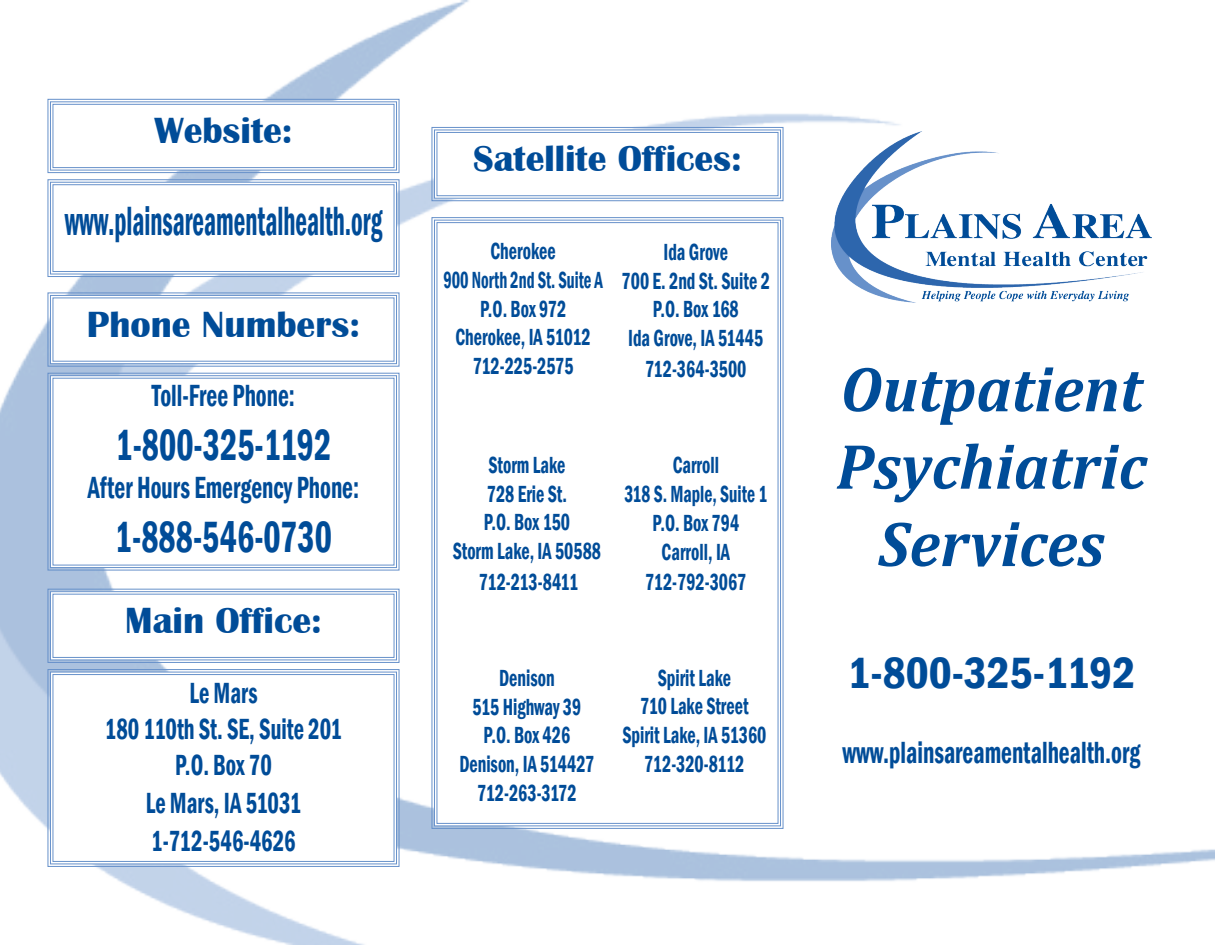
<style>
.page{position:relative;width:1215px;height:945px;background:#fff}
.page>*{position:absolute;margin:0;border:0;box-sizing:border-box;transform-origin:0 0}
.t1{font:italic 700 64.5px "Cambria";color:#004c98;scale:.96 1}
.t2{font:600 condensed 45px "Franklin Gothic";color:#004c98;scale:.75 1}
.t3{font:600 condensed 45px "Franklin Gothic";color:#004c98}
.t4{font:600 condensed 42px "Franklin Gothic";color:#004c98;scale:.6 1}
.t5{font:700 37.5px "Britannic";color:#004c98}
.t6{font:600 condensed 31.5px "Franklin Gothic";color:#004c98;scale:.75 1}
.t7{font:600 condensed 30px "Franklin Gothic";color:#004c98;scale:.75 1}
.t8{font:600 condensed 24px "Franklin Gothic";color:#004c98;scale:.75 1}
.t9{font:600 condensed 24px "Franklin Gothic";color:#004c98;scale:.69 1}
.t10{font:600 condensed 24px "Franklin Gothic";color:#004c98;scale:.73 1}
.t11{font:600 condensed 24px "Franklin Gothic";letter-spacing:-.03em;color:#004c98;scale:.75 1}
</style>
<div class="page">
<img style="left:0;top:0;width:1215px;height:945px">
<img style="left:831px;top:131px;width:321px;height:172px">
<svg style="left:431px;top:126px;width:353px;height:76px"></svg>
<div style="left:434px;top:129px;width:347px;height:70px;border:1px solid #6791ca"></div>
<div style="left:436px;top:132px;width:343px;height:64px;border:1px solid #6791ca"></div>
<svg style="left:431px;top:217px;width:353px;height:612px"></svg>
<svg style="left:47px;top:98px;width:353px;height:180px"></svg>
<div style="left:50px;top:182px;width:347px;height:93px;border:1px solid #6791ca"></div>
<div style="left:52px;top:184px;width:343px;height:88px;border:1px solid #6791ca"></div>
<svg style="left:47px;top:292px;width:353px;height:75px"></svg>
<div style="left:50px;top:295px;width:347px;height:69px;border:1px solid #6791ca"></div>
<div style="left:52px;top:297px;width:343px;height:65px;border:1px solid #6791ca"></div>
<svg style="left:47px;top:372px;width:353px;height:199px"></svg>
<div style="left:50px;top:375px;width:347px;height:193px;border:1px solid #6791ca"></div>
<div style="left:52px;top:378px;width:343px;height:188px;border:1px solid #6791ca"></div>
<svg style="left:47px;top:588px;width:353px;height:75px"></svg>
<div style="left:50px;top:591px;width:347px;height:69px;border:1px solid #6791ca"></div>
<div style="left:52px;top:594px;width:343px;height:64px;border:1px solid #6791ca"></div>
<svg style="left:47px;top:669px;width:353px;height:198px"></svg>
<div style="left:50px;top:672px;width:347px;height:192px;border:1px solid #6791ca"></div>
<div style="left:52px;top:674px;width:343px;height:188px;border:1px solid #6791ca"></div>
<p class="t5" style="left:154px;top:109px;width:140px">Website:</p>
<p class="t4" style="left:65px;top:193px;width:531px">www.plainsareamentalhealth.org</p>
<p class="t5" style="left:87px;top:304px;width:275px">Phone Numbers:</p>
<p class="t6" style="left:152px;top:375px;width:192px">Toll-Free Phone:</p>
<p class="t2" style="left:116px;top:415px;width:289px">1-800-325-1192</p>
<p class="t6" style="left:88px;top:467px;width:363px">After Hours Emergency Phone:</p>
<p class="t2" style="left:115px;top:507px;width:291px">1-888-546-0730</p>
<p class="t5" style="left:125px;top:599px;width:198px">Main Office:</p>
<p class="t7" style="left:189px;top:673px;width:92px">Le Mars</p>
<p class="t7" style="left:105px;top:709px;width:318px">180 110th St. SE, Suite 201</p>
<p class="t7" style="left:175px;top:745px;width:130px">P.O. Box 70</p>
<p class="t7" style="left:146px;top:783px;width:209px">Le Mars, IA 51031</p>
<p class="t7" style="left:151px;top:821px;width:194px">1-712-546-4626</p>
<p class="t5" style="left:473px;top:138px;width:270px">Satellite Offices:</p>
<p class="t8" style="left:491px;top:235px;width:89px">Cherokee</p>
<p class="t9" style="left:443px;top:264px;width:233px">900 North 2nd St. Suite A</p>
<p class="t8" style="left:480px;top:293px;width:116px">P.O. Box 972</p>
<p class="t8" style="left:456px;top:321px;width:182px">Cherokee, IA 51012</p>
<p class="t8" style="left:473px;top:350px;width:136px">712-225-2575</p>
<p class="t8" style="left:664px;top:236px;width:88px">Ida Grove</p>
<p class="t8" style="left:622px;top:265px;width:199px">700 E. 2nd St. Suite 2</p>
<p class="t8" style="left:653px;top:293px;width:116px">P.O. Box 168</p>
<p class="t8" style="left:628px;top:322px;width:182px">Ida Grove, IA 51445</p>
<p class="t8" style="left:645px;top:353px;width:137px">712-364-3500</p>
<p class="t8" style="left:488px;top:449px;width:104px">Storm Lake</p>
<p class="t8" style="left:487px;top:478px;width:108px">728 Erie St.</p>
<p class="t8" style="left:484px;top:506px;width:117px">P.O. Box 150</p>
<p class="t8" style="left:453px;top:535px;width:199px">Storm Lake, IA 50588</p>
<p class="t11" style="left:479px;top:566px;width:134px">712-213-8411</p>
<p class="t8" style="left:673px;top:449px;width:63px">Carroll</p>
<p class="t10" style="left:624px;top:478px;width:197px">318 S. Maple, Suite 1</p>
<p class="t8" style="left:653px;top:507px;width:117px">P.O. Box 794</p>
<p class="t8" style="left:662px;top:536px;width:93px">Carroll, IA</p>
<p class="t8" style="left:645px;top:566px;width:136px">712-792-3067</p>
<p class="t8" style="left:499px;top:662px;width:75px">Denison</p>
<p class="t8" style="left:473px;top:691px;width:147px">515 Highway 39</p>
<p class="t8" style="left:484px;top:719px;width:117px">P.O. Box 426</p>
<p class="t8" style="left:459px;top:748px;width:182px">Denison, IA 514427</p>
<p class="t8" style="left:477px;top:777px;width:134px">712-263-3172</p>
<p class="t8" style="left:658px;top:662px;width:99px">Spirit Lake</p>
<p class="t8" style="left:640px;top:690px;width:146px">710 Lake Street</p>
<p class="t8" style="left:622px;top:719px;width:194px">Spirit Lake, IA 51360</p>
<p class="t8" style="left:644px;top:748px;width:135px">712-320-8112</p>
<p class="t1" style="left:840px;top:344px;width:316px">Outpatient</p>
<p class="t1" style="left:836px;top:421px;width:324px">Psychiatric</p>
<p class="t1" style="left:878px;top:499px;width:237px">Services</p>
<p class="t3" style="left:848px;top:643px;width:289px">1-800-325-1192</p>
<p class="t6" style="left:843px;top:732px;width:399px">www.plainsareamentalhealth.org</p>
</div>
